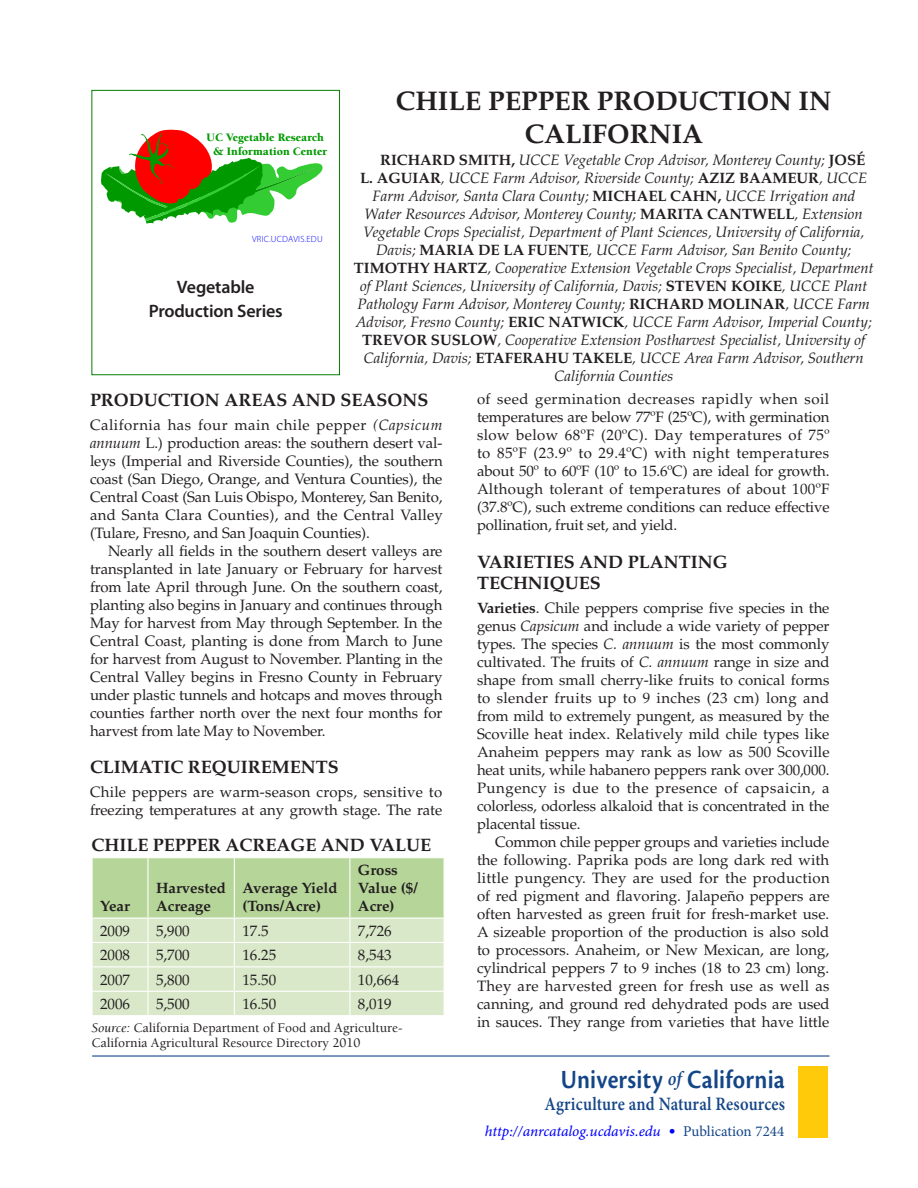
<style>
.page{position:relative;width:918px;height:1188px;background:#fff}
.page>*{position:absolute;margin:0;border:0;box-sizing:border-box;transform-origin:0 0}
.t1{font:600 27.3px "Cronos Pro";letter-spacing:.01em;color:#144687;scale:.89 1}
.t2{font:700 27px/33px "Palatino LT Std";color:#231f20;text-align:center}
.t3{font:600 18.9px "Minion Pro";letter-spacing:.01em;color:#144687;scale:.87 1}
.t4{font:700 18px/21.6px "Palatino LT Std";color:#231f20}
.t5{font:600 18px/24.8px "Myriad Pro";letter-spacing:-.01em;color:#231f20;text-align:center}
.t6{font:15px/18px "Palatino LT Std";letter-spacing:-.01em;color:#231f20;text-align:justify}
.t7{font:italic 15px "Palatino LT Std";color:#231f20}
.t8{font:700 15px/18px "Palatino LT Std";color:#231f20}
.t9{font:15px "Minion Pro It Capt";letter-spacing:-.005em;color:#00f}
.t10{font:500 13.5px/15px "Berkeley Std";color:#231f20}
.t11{font:900 11.7px/14.1px "Berkeley";color:#090;text-align:center}
.t12{font:300 9px "Myriad Pro";letter-spacing:.03em;color:#00f}
.s1{font-weight:700;font-style:normal}
.s2{font-style:italic}
.s3{font-weight:700}
.s4{font-weight:400;font-style:italic}
.s5{font-family:"Minion Pro";font-style:italic;font-size:20.1px}
.s6{font-family:"Goudy Std";font-size:13.5px}
.s7{font-family:"Minion Pro";color:#144687}
</style>
<div class="page">
<hr style="left:92px;top:1055px;width:737px;height:2px;background:#144687">
<div style="left:92px;top:90px;width:248px;height:285px;border:1px solid #008000"></div>
<svg style="left:101px;top:130px;width:222px;height:94px"></svg>
<div style="left:787px;top:1055px;width:52px;height:95px;background:#fff"></div>
<div style="left:798px;top:1066px;width:30px;height:72px;background:#feca0a"></div>
<svg style="left:92px;top:858px;width:352px;height:157px;background:#cde1b9"></svg>
<h2 class="t2" style="left:396px;top:84px;width:437px">CHILE PEPPER PRODUCTION IN<br>CALIFORNIA</h2>
<p class="t7" style="left:380px;top:151px;width:487px"><span class="s1">RICHARD SMITH,</span> UCCE Vegetable Crop Advisor, Monterey County; <span class="s1">JOSÉ</span></p>
<p class="t7" style="left:360px;top:169px;width:509px"><span class="s1">L. AGUIAR</span>, UCCE Farm Advisor, Riverside County; <span class="s1">AZIZ BAAMEUR</span>, UCCE</p>
<p class="t7" style="left:372px;top:187px;width:484px">Farm Advisor, Santa Clara County; <span class="s1">MICHAEL CAHN,</span> UCCE Irrigation and</p>
<p class="t7" style="left:365px;top:205px;width:500px">Water Resources Advisor, Monterey County; <span class="s1">MARITA CANTWELL</span>, Extension</p>
<p class="t7" style="left:363px;top:223px;width:503px">Vegetable Crops Specialist, Department of Plant Sciences, University of California,</p>
<p class="t7" style="left:376px;top:241px;width:477px">Davis; <span class="s1">MARIA DE LA FUENTE</span>, UCCE Farm Advisor, San Benito County;</p>
<p class="t7" style="left:354px;top:259px;width:521px"><span class="s1">TIMOTHY HARTZ</span>, Cooperative Extension Vegetable Crops Specialist, Department</p>
<p class="t7" style="left:360px;top:277px;width:509px">of Plant Sciences, University of California, Davis; <span class="s1">STEVEN KOIKE</span>, UCCE Plant</p>
<p class="t7" style="left:358px;top:295px;width:514px">Pathology Farm Advisor, Monterey County; <span class="s1">RICHARD MOLINAR</span>, UCCE Farm</p>
<p class="t7" style="left:356px;top:313px;width:518px">Advisor, Fresno County; <span class="s1">ERIC NATWICK</span>, UCCE Farm Advisor, Imperial County;</p>
<p class="t7" style="left:362px;top:331px;width:505px"><span class="s1">TREVOR SUSLOW</span>, Cooperative Extension Postharvest Specialist, University of</p>
<p class="t7" style="left:364px;top:349px;width:502px">California, Davis; <span class="s1">ETAFERAHU TAKELE</span>, UCCE Area Farm Advisor, Southern</p>
<p class="t7" style="left:554px;top:367px;width:120px">California Counties</p>
<p class="t4" style="left:90px;top:389px;width:340px">PRODUCTION AREAS AND SEASONS</p>
<p class="t6" style="left:90px;top:416px;width:354px">California has four main chile pepper <span class="s2">(Capsicum annuum</span> L.) production areas: the southern desert val&shy;leys (Imperial and Riverside Counties), the southern coast (San Diego, Orange, and Ventura Counties), the Central Coast (San Luis Obispo, Monterey, San Benito, and Santa Clara Counties), and the Central Valley (Tulare, Fresno, and San Joaquin Counties).</p>
<p class="t6" style="left:90px;top:542px;width:354px;text-indent:18px">Nearly all fields in the southern desert valleys are transplanted in late January or February for harvest from late April through June. On the southern coast, planting also begins in January and continues through May for harvest from May through September. In the Central Coast, planting is done from March to June for harvest from August to November. Planting in the Central Valley begins in Fresno County in February under plastic tunnels and hotcaps and moves through counties farther north over the next four months for harvest from late May to November.</p>
<p class="t4" style="left:90px;top:757px;width:250px">CLIMATIC REQUIREMENTS</p>
<p class="t6" style="left:90px;top:783px;width:354px">Chile peppers are warm-season crops, sensitive to freezing temperatures at any growth stage. The rate</p>
<p class="t11" style="left:207px;top:130px;width:122px">UC Vegetable Research &amp; Information Center</p>
<p class="t12" style="left:252px;top:234px;width:72px">VRIC.UCDAVIS.EDU</p>
<p class="t5" style="left:149px;top:274px;width:136px">Vegetable<br>Production Series</p>
<p class="t6" style="left:477px;top:390px;width:354px">of seed germination decreases rapidly when soil temperatures are below 77ºF (25ºC), with germination slow below 68ºF (20ºC). Day temperatures of 75º to 85ºF (23.9º to 29.4ºC) with night temperatures about 50º to 60ºF (10º to 15.6ºC) are ideal for growth.<br>Although tolerant of temperatures of about 100ºF (37.8ºC), such extreme conditions can reduce effective pollination, fruit set, and yield.</p>
<p class="t4" style="left:477px;top:551px;width:252px">VARIETIES AND PLANTING<br>TECHNIQUES</p>
<p class="t6" style="left:477px;top:599px;width:354px"><span class="s3">Varieties</span>. Chile peppers comprise five species in the genus <span class="s2">Capsicum</span> and include a wide variety of pepper types. The species <span class="s2">C. annuum</span> is the most commonly cultivated. The fruits of <span class="s2">C. annuum</span> range in size and shape from small cherry-like fruits to conical forms to slender fruits up to 9 inches (23 cm) long and from mild to extremely pungent, as measured by the Scoville heat index. Relatively mild chile types like Anaheim peppers may rank as low as 500 Scoville heat units, while habanero peppers rank over 300,000.<br>Pungency is due to the presence of capsaicin, a colorless, odorless alkaloid that is concentrated in the placental tissue.</p>
<p class="t6" style="left:477px;top:833px;width:354px;text-indent:18px">Common chile pepper groups and varieties include the following. Paprika pods are long dark red with little pungency. They are used for the production of red pigment and flavoring. Jalapeño peppers are often harvested as green fruit for fresh-market use.<br>A sizeable proportion of the production is also sold to processors. Anaheim, or New Mexican, are long, cylindrical peppers 7 to 9 inches (18 to 23 cm) long.<br>They are harvested green for fresh use as well as canning, and ground red dehydrated pods are used in sauces. They range from varieties that have little</p>
<p class="t4" style="left:92px;top:834px;width:341px">CHILE PEPPER ACREAGE AND VALUE</p>
<p class="t8" style="left:358px;top:861px;width:61px">Gross<br>Value ($/<br>Acre)</p>
<p class="t8" style="left:156px;top:879px;width:71px">Harvested<br>Acreage</p>
<p class="t8" style="left:242px;top:879px;width:97px">Average Yield (Tons/Acre)</p>
<p class="t8" style="left:100px;top:897px;width:31px">Year</p>
<p class="t6" style="left:100px;top:922px;width:31px">2009</p>
<p class="t6" style="left:156px;top:922px;width:35px">5,900</p>
<p class="t6" style="left:242px;top:922px;width:28px">17.5</p>
<p class="t6" style="left:358px;top:922px;width:35px">7,726</p>
<p class="t6" style="left:100px;top:946px;width:31px">2008</p>
<p class="t6" style="left:156px;top:946px;width:35px">5,700</p>
<p class="t6" style="left:242px;top:946px;width:35px">16.25</p>
<p class="t6" style="left:358px;top:946px;width:35px">8,543</p>
<p class="t6" style="left:100px;top:971px;width:31px">2007</p>
<p class="t6" style="left:156px;top:971px;width:35px">5,800</p>
<p class="t6" style="left:242px;top:971px;width:35px">15.50</p>
<p class="t6" style="left:358px;top:971px;width:43px">10,664</p>
<p class="t6" style="left:100px;top:995px;width:31px">2006</p>
<p class="t6" style="left:156px;top:995px;width:35px">5,500</p>
<p class="t6" style="left:242px;top:995px;width:35px">16.50</p>
<p class="t6" style="left:358px;top:995px;width:35px">8,019</p>
<p class="t10" style="left:92px;top:1020px;width:312px"><span class="s4">Source:</span> California Department of Food and Agriculture-<br>California Agricultural Resource Directory 2010</p>
<h1 class="t1" style="left:561px;top:1064px;width:253px">University <span class="s5">of</span> California</h1>
<p class="t3" style="left:545px;top:1091px;width:278px">Agriculture and Natural Resources</p>
<p class="t9" style="left:485px;top:1120px;width:301px">http://anrcatalog.ucdavis.edu <span class="s6">•</span> <span class="s7">Publication 7244</span></p>
</div>
